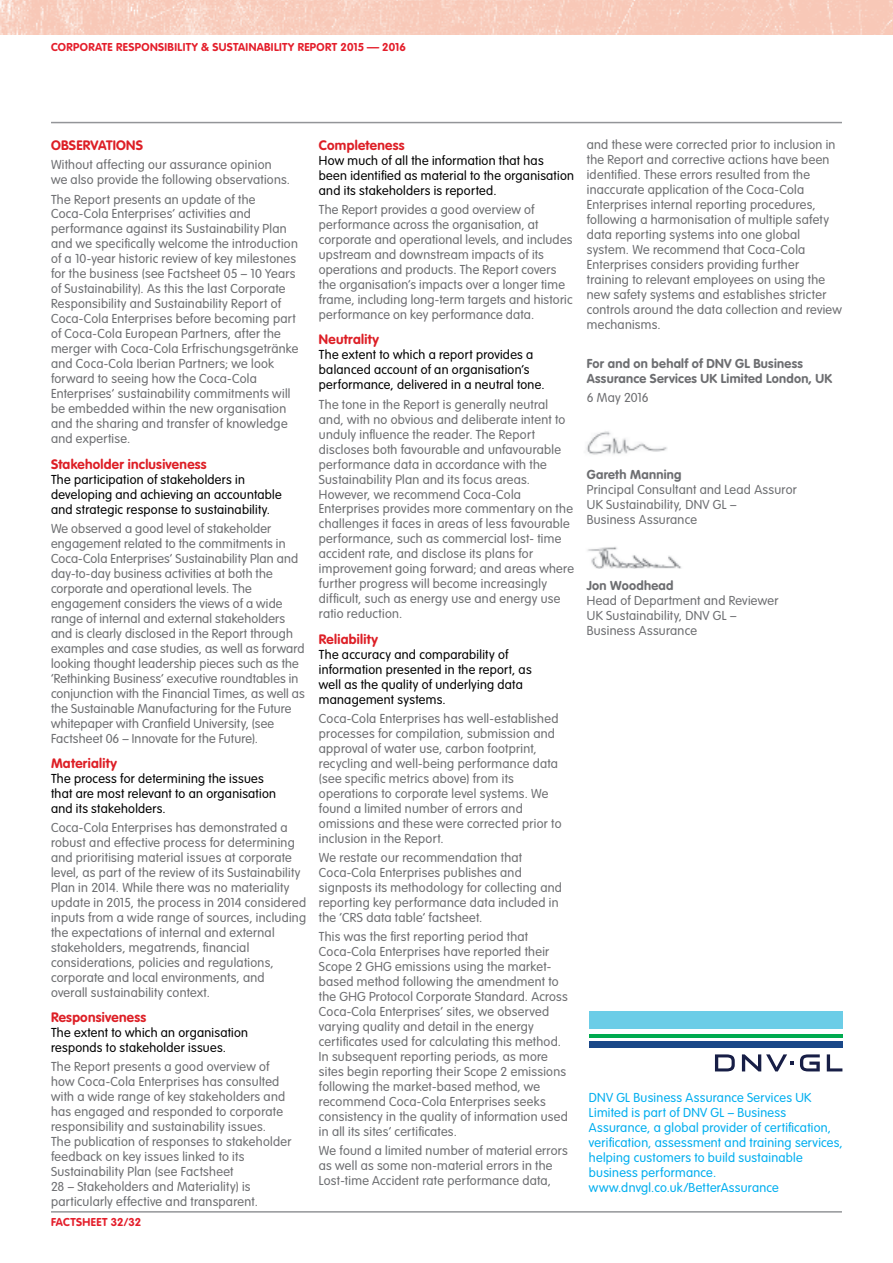
<style>
.page{position:relative;width:893px;height:1263px;background:#fff}
.page>*{position:absolute;margin:0;border:0;box-sizing:border-box;transform-origin:0 0}
.t1{font:700 13.5px "VAG Rounded Std";letter-spacing:.02em;color:#dd1f26}
.t2{font:300 12.75px/15px "VAG Rounded Std";letter-spacing:.02em;color:#6d6e71}
.t3{font:300 12.75px/15px "VAG Rounded Std";letter-spacing:.02em;color:#000}
.t4{font:300 12.75px/15px "VAG Rounded Std";letter-spacing:.02em;color:#00aeef}
.t5{font:700 12.75px/15px "VAG Rounded Std";letter-spacing:.02em;color:#6d6e71}
.t6{font:700 11.25px "VAG Rounded Std";letter-spacing:.035em;color:#e41e2b}
</style>
<div class="page">
<img style="left:0;top:0;width:893px;height:34px">
<hr style="left:51px;top:1211px;width:791px;height:1px;background:#939598">
<div style="left:589px;top:1011px;width:254px;height:18px;background:#6ccde7"></div>
<hr style="left:589px;top:1035px;width:254px;height:3px;background:#00aa4f">
<div style="left:589px;top:1041px;width:254px;height:6px;background:#1a4888"></div>
<svg style="left:827px;top:1054px;width:15px;height:17px"></svg>
<svg style="left:800px;top:1054px;width:20px;height:17px"></svg>
<svg style="left:715px;top:1054px;width:20px;height:17px"></svg>
<svg style="left:742px;top:1054px;width:52px;height:17px"></svg>
<img style="left:586px;top:431px;width:81px;height:24px">
<img style="left:587px;top:547px;width:95px;height:22px">
<hr style="left:51px;top:122px;width:791px;height:1px;background:#939598">
<p class="t6" style="left:51px;top:41px;width:356px">CORPORATE RESPONSIBILITY &amp; SUSTAINABILITY REPORT 2015 — 2016</p>
<p class="t1" style="left:51px;top:137px;width:94px">OBSERVATIONS</p>
<p class="t2" style="left:51px;top:158px;width:241px">Without affecting our assurance opinion we also provide the following observations.</p>
<p class="t2" style="left:51px;top:192px;width:249px">The Report presents an update of the Coca-Cola Enterprises’ activities and performance against its Sustainability Plan and we specifically welcome the introduction of a 10-year historic review of key milestones for the business (see Factsheet 05 – 10 Years of Sustainability). As this the last Corporate Responsibility and Sustainability Report of Coca-Cola Enterprises before becoming part of Coca-Cola European Partners, after the merger with Coca-Cola Erfrischungsgetränke and Coca-Cola Iberian Partners; we look forward to seeing how the Coca-Cola Enterprises’ sustainability commitments will be embedded within the new organisation and the sharing and transfer of knowledge and expertise.</p>
<p class="t1" style="left:51px;top:456px;width:157px">Stakeholder inclusiveness</p>
<p class="t3" style="left:51px;top:472px;width:232px">The participation of stakeholders in developing and achieving an accountable and strategic response to sustainability.</p>
<p class="t2" style="left:51px;top:521px;width:255px">We observed a good level of stakeholder engagement related to the commitments in Coca-Cola Enterprises’ Sustainability Plan and day-to-day business activities at both the corporate and operational levels. The engagement considers the views of a wide range of internal and external stakeholders and is clearly disclosed in the Report through examples and case studies, as well as forward looking thought leadership pieces such as the ‘Rethinking Business’ executive roundtables in conjunction with the Financial Times, as well as the Sustainable Manufacturing for the Future whitepaper with Cranfield University, (see Factsheet 06 – Innovate for the Future).</p>
<p class="t1" style="left:51px;top:755px;width:67px">Materiality</p>
<p class="t3" style="left:51px;top:771px;width:227px">The process for determining the issues that are most relevant to an organisation and its stakeholders.</p>
<p class="t2" style="left:51px;top:820px;width:257px">Coca-Cola Enterprises has demonstrated a robust and effective process for determining and prioritising material issues at corporate level, as part of the review of its Sustainability Plan in 2014. While there was no materiality update in 2015, the process in 2014 considered inputs from a wide range of sources, including the expectations of internal and external stakeholders, megatrends, financial considerations, policies and regulations, corporate and local environments, and<br>overall sustainability context.</p>
<p class="t1" style="left:51px;top:1009px;width:97px">Responsiveness</p>
<p class="t3" style="left:51px;top:1025px;width:199px">The extent to which an organisation responds to stakeholder issues.</p>
<p class="t2" style="left:51px;top:1060px;width:242px">The Report presents a good overview of how Coca-Cola Enterprises has consulted with a wide range of key stakeholders and has engaged and responded to corporate responsibility and sustainability issues.<br>The publication of responses to stakeholder feedback on key issues linked to its Sustainability Plan (see Factsheet<br>28 – Stakeholders and Materiality) is particularly effective and transparent.</p>
<p class="t6" style="left:51px;top:1215px;width:92px">FACTSHEET 32/32</p>
<p class="t1" style="left:319px;top:137px;width:87px">Completeness</p>
<p class="t3" style="left:319px;top:153px;width:257px">How much of all the information that has been identified as material to the organisation and its stakeholders is reported.</p>
<p class="t2" style="left:319px;top:203px;width:255px">The Report provides a good overview of performance across the organisation, at corporate and operational levels, and includes upstream and downstream impacts of its operations and products. The Report covers the organisation’s impacts over a longer time frame, including long-term targets and historic performance on key performance data.</p>
<p class="t1" style="left:319px;top:332px;width:61px">Neutrality</p>
<p class="t3" style="left:319px;top:348px;width:227px">The extent to which a report provides a balanced account of an organisation’s performance, delivered in a neutral tone.</p>
<p class="t2" style="left:319px;top:397px;width:257px">The tone in the Report is generally neutral and, with no obvious and deliberate intent to unduly influence the reader. The Report discloses both favourable and unfavourable performance data in accordance with the Sustainability Plan and its focus areas.<br>However, we recommend Coca-Cola Enterprises provides more commentary on the challenges it faces in areas of less favourable performance, such as commercial lost- time accident rate, and disclose its plans for improvement going forward; and areas where further progress will become increasingly difficult, such as energy use and energy use ratio reduction.</p>
<p class="t1" style="left:319px;top:631px;width:61px">Reliability</p>
<p class="t3" style="left:319px;top:647px;width:214px">The accuracy and comparability of information presented in the report, as well as the quality of underlying data management systems.</p>
<p class="t2" style="left:319px;top:711px;width:244px">Coca-Cola Enterprises has well-established processes for compilation, submission and approval of water use, carbon footprint, recycling and well-being performance data (see specific metrics above) from its operations to corporate level systems. We found a limited number of errors and omissions and these were corrected prior to inclusion in the Report.</p>
<p class="t2" style="left:319px;top:850px;width:245px">We restate our recommendation that Coca-Cola Enterprises publishes and signposts its methodology for collecting and reporting key performance data included in the ‘CRS data table’ factsheet.</p>
<p class="t2" style="left:319px;top:930px;width:251px">This was the first reporting period that Coca-Cola Enterprises have reported their Scope 2 GHG emissions using the market&shy;based method following the amendment to the GHG Protocol Corporate Standard. Across Coca-Cola Enterprises’ sites, we observed varying quality and detail in the energy certificates used for calculating this method.<br>In subsequent reporting periods, as more sites begin reporting their Scope 2 emissions following the market-based method, we recommend Coca-Cola Enterprises seeks consistency in the quality of information used in all its sites’ certificates.</p>
<p class="t2" style="left:319px;top:1144px;width:250px">We found a limited number of material errors as well as some non-material errors in the<br>Lost-time Accident rate performance data,</p>
<p class="t2" style="left:587px;top:138px;width:257px">and these were corrected prior to inclusion in the Report and corrective actions have been identified. These errors resulted from the inaccurate application of the Coca-Cola Enterprises internal reporting procedures, following a harmonisation of multiple safety data reporting systems into one global system. We recommend that Coca-Cola Enterprises considers providing further training to relevant employees on using the new safety systems and establishes stricter controls around the data collection and review mechanisms.</p>
<p class="t5" style="left:587px;top:356px;width:247px">For and on behalf of DNV GL Business<br>Assurance Services UK Limited London, UK</p>
<p class="t2" style="left:587px;top:391px;width:63px">6 May 2016</p>
<p class="t5" style="left:587px;top:468px;width:96px">Gareth Manning</p>
<p class="t2" style="left:587px;top:483px;width:212px">Principal Consultant and Lead Assuror<br>UK Sustainability, DNV GL –<br>Business Assurance</p>
<p class="t5" style="left:587px;top:579px;width:88px">Jon Woodhead</p>
<p class="t2" style="left:587px;top:594px;width:193px">Head of Department and Reviewer<br>UK Sustainability, DNV GL –<br>Business Assurance</p>
<p class="t4" style="left:589px;top:1090px;width:255px">DNV GL Business Assurance Services UK Limited is part of DNV GL – Business Assurance, a global provider of certification, verification, assessment and training services, helping customers to build sustainable business performance. www.dnvgl.co.uk/BetterAssurance</p>
</div>
